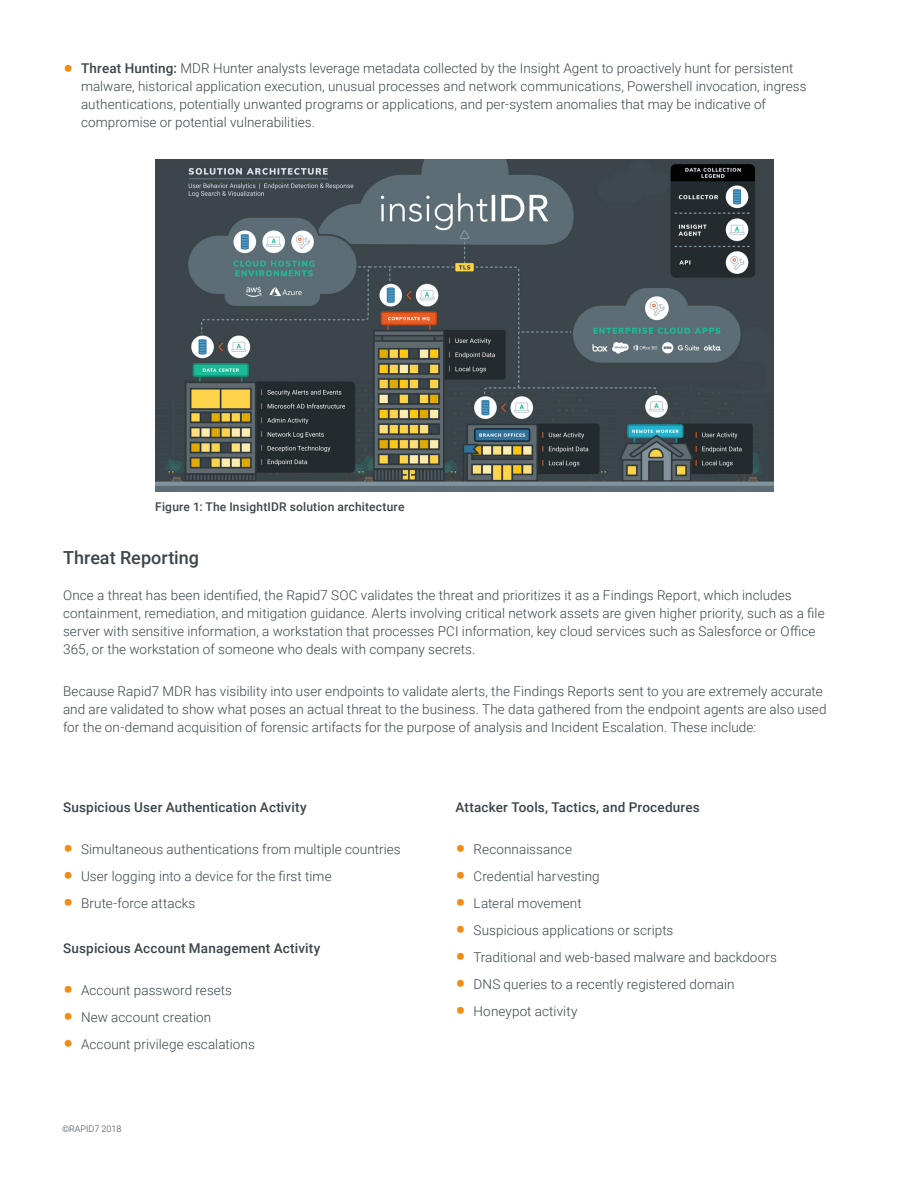
<style>
.page{position:relative;width:918px;height:1188px;background:#fff}
.page>*{position:absolute;margin:0;border:0;box-sizing:border-box;transform-origin:0 0}
.Body_Headline_1{font:500 18px "Roboto";color:#3b454a}
.Body{font:300 13.5px/18px "Roboto";letter-spacing:.005em;color:#3b454a}
.Body-2{font:500 13.5px "Roboto";letter-spacing:.015em;color:#3b454a}
.Body_Caption{font:500 12px "Roboto";letter-spacing:.02em;color:#3b454a}
.t1{font:300 9px "Roboto";color:#3b454a}
.s1{font-weight:900;font-size:27px;color:#f58c12}
.s2{font-weight:500}
</style>
<div class="page">
<img style="left:155px;top:159px;width:618px;height:333px">
<p class="Body" style="left:81px;top:59px;width:727px;text-indent:-18px"><span class="s1">•</span> <span class="s2">Threat Hunting:</span> MDR Hunter analysts leverage metadata collected by the Insight Agent to proactively hunt for persistent malware, historical application execution, unusual processes and network communications, Powershell invocation, ingress authentications, potentially unwanted programs or applications, and per-system anomalies that may be indicative of compromise or potential vulnerabilities.</p>
<p class="Body_Caption" style="left:155px;top:498px;width:251px">Figure 1: The InsightIDR solution architecture</p>
<p class="Body_Headline_1" style="left:63px;top:545px;width:138px">Threat Reporting</p>
<p class="Body" style="left:63px;top:585px;width:763px">Once a threat has been identified, the Rapid7 SOC validates the threat and prioritizes it as a Findings Report, which includes containment, remediation, and mitigation guidance. Alerts involving critical network assets are given higher priority, such as a file server with sensitive information, a workstation that processes PCI information, key cloud services such as Salesforce or Office 365, or the workstation of someone who deals with company secrets.</p>
<p class="Body" style="left:63px;top:681px;width:765px">Because Rapid7 MDR has visibility into user endpoints to validate alerts, the Findings Reports sent to you are extremely accurate and are validated to show what poses an actual threat to the business. The data gathered from the endpoint agents are also used for the on-demand acquisition of forensic artifacts for the purpose of analysis and Incident Escalation. These include:</p>
<p class="Body-2" style="left:63px;top:798px;width:245px">Suspicious User Authentication Activity</p>
<p class="Body" style="left:63px;top:840px;width:339px"><span class="s1">•</span> Simultaneous authentications from multiple countries</p>
<p class="Body" style="left:63px;top:867px;width:270px"><span class="s1">•</span> User logging into a device for the first time</p>
<p class="Body" style="left:63px;top:894px;width:134px"><span class="s1">•</span> Brute-force attacks</p>
<p class="Body-2" style="left:63px;top:939px;width:259px">Suspicious Account Management Activity</p>
<p class="Body" style="left:63px;top:981px;width:171px"><span class="s1">•</span> Account password resets</p>
<p class="Body" style="left:63px;top:1008px;width:150px"><span class="s1">•</span> New account creation</p>
<p class="Body" style="left:63px;top:1035px;width:193px"><span class="s1">•</span> Account privilege escalations</p>
<p class="t1" style="left:62px;top:1122px;width:61px">©RAPID7 2018</p>
<p class="Body-2" style="left:456px;top:798px;width:246px">Attacker Tools, Tactics, and Procedures</p>
<p class="Body" style="left:456px;top:840px;width:118px"><span class="s1">•</span> Reconnaissance</p>
<p class="Body" style="left:456px;top:867px;width:146px"><span class="s1">•</span> Credential harvesting</p>
<p class="Body" style="left:456px;top:894px;width:128px"><span class="s1">•</span> Lateral movement</p>
<p class="Body" style="left:456px;top:921px;width:219px"><span class="s1">•</span> Suspicious applications or scripts</p>
<p class="Body" style="left:456px;top:948px;width:323px"><span class="s1">•</span> Traditional and web-based malware and backdoors</p>
<p class="Body" style="left:456px;top:975px;width:280px"><span class="s1">•</span> DNS queries to a recently registered domain</p>
<p class="Body" style="left:456px;top:1002px;width:123px"><span class="s1">•</span> Honeypot activity</p>
</div>
